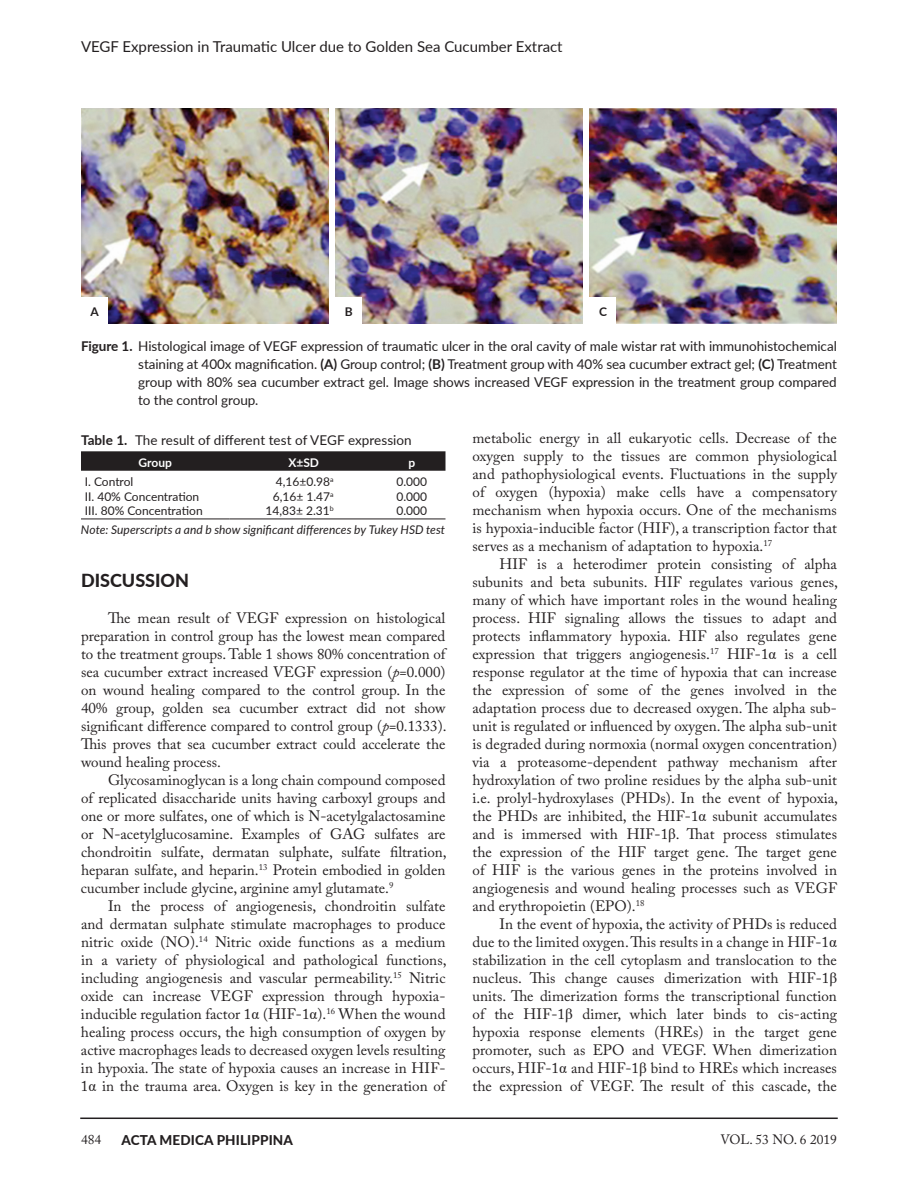
<style>
.page{position:relative;width:918px;height:1188px;background:#fff}
.page>*{position:absolute;margin:0;border:0;box-sizing:border-box;transform-origin:0 0}
.t1{font:900 18px "Lato";color:#231f20}
.t2{font:15px/18px "Adobe Caslon Pro";letter-spacing:.005em;color:#231f20;text-align:justify}
.t3{font:15px "Lato";color:#231f20}
.t4{font:13.5px/18px "Lato";letter-spacing:-.005em;color:#231f20;text-align:justify}
.t5{font:900 13.5px "Lato";letter-spacing:.01em;color:#231f20}
.t6{font:13.5px "Adobe Caslon Pro";color:#231f20}
.t7{font:12px/14.4px "Lato";color:#231f20}
.t8{font:italic 12px "Lato";letter-spacing:.005em;color:#231f20}
.t9{font:700 12px "Lato";color:#fff}
.t10{font:700 12px "Lato";color:#231f20}
.s1{font-weight:700}
.s2{font-style:italic}
.s3{font-family:"Times New Roman"}
</style>
<div class="page">
<img style="left:81px;top:108px;width:247px;height:216px">
<img style="left:335px;top:108px;width:248px;height:216px">
<img style="left:590px;top:108px;width:247px;height:216px">
<div style="left:81px;top:297px;width:27px;height:27px;background:#fff"></div>
<div style="left:335px;top:297px;width:27px;height:27px;background:#fff"></div>
<div style="left:590px;top:297px;width:26px;height:27px;background:#fff"></div>
<svg style="left:81px;top:451px;width:365px;height:20px;background:#292526"></svg>
<hr style="left:81px;top:519px;width:149px;height:1px;background:#231f20">
<hr style="left:230px;top:519px;width:148px;height:1px;background:#231f20">
<hr style="left:378px;top:519px;width:68px;height:1px;background:#231f20">
<hr style="left:80px;top:1118px;width:758px;height:1px;background:#231f20">
<p class="t3" style="left:81px;top:35px;width:483px">VEGF Expression in Traumatic Ulcer due to Golden Sea Cucumber Extract</p>
<p class="t10" style="left:91px;top:303px;width:10px">A</p>
<p class="t10" style="left:345px;top:303px;width:9px">B</p>
<p class="t10" style="left:599px;top:303px;width:9px">C</p>
<p class="t4" style="left:138px;top:336px;width:700px;text-indent:-57px"><span class="s1">Figure 1.</span> Histological image of VEGF expression of traumatic ulcer in the oral cavity of male wistar rat with immunohistochemical staining at 400x magnification. <span class="s1">(A)</span> Group control; <span class="s1">(B)</span> Treatment group with 40% sea cucumber extract gel; <span class="s1">(C)</span> Treatment group with 80% sea cucumber extract gel. Image shows increased VEGF expression in the treatment group compared to the control group.</p>
<p class="t4" style="left:81px;top:431px;width:332px"><span class="s1">Table 1.</span> The result of different test of VEGF expression</p>
<p class="t9" style="left:139px;top:454px;width:35px">Group</p>
<p class="t9" style="left:288px;top:454px;width:32px">X±SD</p>
<p class="t9" style="left:408px;top:454px;width:8px">p</p>
<p class="t7" style="left:85px;top:474px;width:119px">I. Control<br>II. 40% Concentration<br>III. 80% Concentration</p>
<p class="t7" style="left:265px;top:474px;width:70px;text-align:right">4,16±0.98<sup>a<br></sup>6,16± 1.47<sup>a<br></sup>14,83± 2.31<sup>b</sup></p>
<p class="t7" style="left:396px;top:474px;width:32px;text-align:justify">0.000<br>0.000<br>0.000</p>
<p class="t8" style="left:81px;top:522px;width:366px">Note: Superscripts a and b show significant differences by Tukey HSD test</p>
<p class="t1" style="left:81px;top:568px;width:25px">DISCUSSION</p>
<p class="t2" style="left:81px;top:609px;width:367px;text-indent:27px">The mean result of VEGF expression on histological preparation in control group has the lowest mean compared to the treatment groups. Table 1 shows 80% concentration of sea cucumber extract increased VEGF expression (<span class="s2">p=</span>0.000) on wound healing compared to the control group. In the 40% group, golden sea cucumber extract did not show significant difference compared to control group (<span class="s2">p=</span>0.1333).<br>This proves that sea cucumber extract could accelerate the wound healing process.</p>
<p class="t2" style="left:81px;top:771px;width:367px;text-indent:27px">Glycosaminoglycan is a long chain compound composed of replicated disaccharide units having carboxyl groups and one or more sulfates, one of which is N-acetylgalactosamine or N-acetylglucosamine. Examples of GAG sulfates are chondroitin sulfate, dermatan sulphate, sulfate filtration, heparan sulfate, and heparin.<sup>13</sup> Protein embodied in golden cucumber include glycine, arginine amyl glutamate.<sup>9</sup></p>
<p class="t2" style="left:81px;top:897px;width:367px;text-indent:27px">In the process of angiogenesis, chondroitin sulfate and dermatan sulphate stimulate macrophages to produce nitric oxide (NO).<sup>14</sup> Nitric oxide functions as a medium in a variety of physiological and pathological functions, including angiogenesis and vascular permeability.<sup>15</sup> Nitric oxide can increase VEGF expression through hypoxia&shy;inducible regulation factor 1<span class="s3">α</span> (HIF-1<span class="s3">α</span>).<sup>16</sup> When the wound healing process occurs, the high consumption of oxygen by active macrophages leads to decreased oxygen levels resulting in hypoxia. The state of hypoxia causes an increase in HIF-1<span class="s3">α</span> in the trauma area. Oxygen is key in the generation of</p>
<p class="t2" style="left:472px;top:429px;width:366px">metabolic energy in all eukaryotic cells. Decrease of the oxygen supply to the tissues are common physiological and pathophysiological events. Fluctuations in the supply of oxygen (hypoxia) make cells have a compensatory mechanism when hypoxia occurs. One of the mechanisms is hypoxia-inducible factor (HIF), a transcription factor that serves as a mechanism of adaptation to hypoxia.<sup>17</sup></p>
<p class="t2" style="left:472px;top:555px;width:367px;text-indent:27px">HIF is a heterodimer protein consisting of alpha subunits and beta subunits. HIF regulates various genes, many of which have important roles in the wound healing process. HIF signaling allows the tissues to adapt and protects inflammatory hypoxia. HIF also regulates gene expression that triggers angiogenesis.<sup>17</sup> HIF-1<span class="s3">α</span> is a cell response regulator at the time of hypoxia that can increase the expression of some of the genes involved in the adaptation process due to decreased oxygen. The alpha sub&shy;unit is regulated or influenced by oxygen. The alpha sub-unit is degraded during normoxia (normal oxygen concentration) via a proteasome-dependent pathway mechanism after hydroxylation of two proline residues by the alpha sub-unit i.e. prolyl-hydroxylases (PHDs). In the event of hypoxia, the PHDs are inhibited, the HIF-1<span class="s3">α</span> subunit accumulates and is immersed with HIF-1<span class="s3">β</span>. That process stimulates the expression of the HIF target gene. The target gene of HIF is the various genes in the proteins involved in angiogenesis and wound healing processes such as VEGF and erythropoietin (EPO).<sup>18</sup></p>
<p class="t2" style="left:472px;top:915px;width:366px;text-indent:27px">In the event of hypoxia, the activity of PHDs is reduced due to the limited oxygen. This results in a change in HIF-1<span class="s3">α </span>stabilization in the cell cytoplasm and translocation to the nucleus. This change causes dimerization with HIF-1<span class="s3">β </span>units. The dimerization forms the transcriptional function of the HIF-1<span class="s3">β</span> dimer, which later binds to cis-acting hypoxia response elements (HREs) in the target gene promoter, such as EPO and VEGF. When dimerization occurs, HIF-1<span class="s3">α</span> and HIF-1<span class="s3">β</span> bind to HREs which increases the expression of VEGF. The result of this cascade, the</p>
<p class="t6" style="left:81px;top:1131px;width:22px">484</p>
<p class="t5" style="left:122px;top:1130px;width:173px">ACTA MEDICA PHILIPPINA</p>
<p class="t6" style="left:720px;top:1131px;width:118px">VOL. 53 NO. 6 2019</p>
</div>
